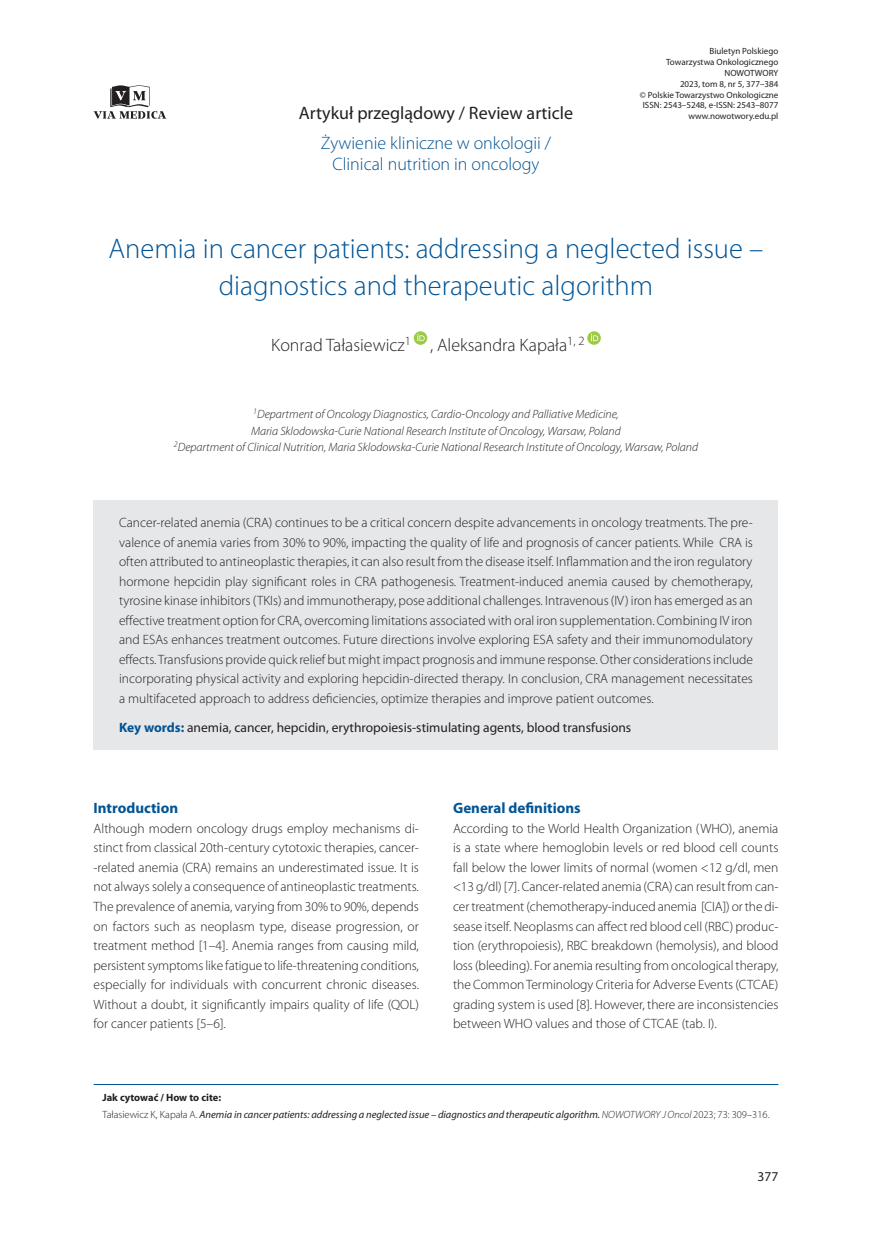
<style>
.page{position:relative;width:872px;height:1234px;background:#fff}
.page>*{position:absolute;margin:0;border:0;box-sizing:border-box;transform-origin:0 0}
._02_Tytul{font:300 28.5px/37.5px "Myriad Pro";color:#005495;text-align:center}
.t1{font:300 18px/21px "Myriad Pro";color:#005495;text-align:center}
._03_Autor{font:300 18px "Myriad Pro";color:#231f20}
.t2{font:18px "Myriad Pro";color:#231f20}
._12_Srodtytul_1{font:700 15px "Myriad Pro";color:#005495}
._08_Tekst_bez_wcieci{font:300 13.5px/19.5px "Myriad Pro";color:#231f20;text-align:justify}
._06_Streszczenie_tek{font:300 13.5px/19.5px "Myriad Pro";color:#231f20;text-align:justify}
._06_Streszczenie_slo{font:13.5px "Myriad Pro";color:#231f20}
._03_Afiliacje{font:italic 300 12px/16.5px "Myriad Pro";color:#231f20;text-align:center}
.t3{font:italic 10.5px "Myriad Pro";color:#231f20}
.t4{font:700 10.5px "Myriad Pro";letter-spacing:-.005em;color:#231f20}
.t5{font:9px/10.8px "Myriad Pro";color:#231f20;text-align:right}
.s1{font-weight:700;color:#005495}
.s2{font-weight:300;font-style:normal}
.s3{font-weight:300}
</style>
<div class="page">
<svg style="left:94px;top:85px;width:72px;height:34px"></svg>
<div style="left:414px;top:331px;width:13px;height:14px;background:#9bcb44;border-radius:50%"></div>
<svg style="left:417px;top:333px;width:8px;height:8px"></svg>
<svg style="left:587px;top:331px;width:14px;height:14px"></svg>
<svg style="left:591px;top:333px;width:7px;height:8px"></svg>
<div style="left:94px;top:500px;width:684px;height:249px;background:#e6e7e9"></div>
<hr style="left:94px;top:1083px;width:684px;height:1px;background:#005495">
<h2 class="t2" style="left:299px;top:102px;width:276px">Artykuł przeglądowy / Review article</h2>
<h2 class="t1" style="left:321px;top:132px;width:232px">Żywienie kliniczne w onkologii /<br>Clinical nutrition in oncology</h2>
<p class="t5" style="left:640px;top:46px;width:140px">Biuletyn Polskiego<br>Towarzystwa Onkologicznego<br>NOWOTWORY<br>2023, tom 8, nr 5, 377–384<br>© Polskie Towarzystwo Onkologiczne<br>ISSN: 2543–5248, e-ISSN: 2543–8077 www.nowotwory.edu.pl</p>
<p class="_02_Tytul" style="left:109px;top:229px;width:656px">Anemia in cancer patients: addressing a neglected issue – diagnostics and therapeutic algorithm</p>
<p class="_03_Autor" style="left:271px;top:334px;width:315px">Konrad Tałasiewicz<sup>1</sup> , Aleksandra Kapała<sup>1,</sup> <sup>2</sup></p>
<p class="_03_Afiliacje" style="left:174px;top:406px;width:526px"><sup>1</sup>Department of Oncology Diagnostics, Cardio-Oncology and Palliative Medicine,<br>Maria Sklodowska-Curie National Research Institute of Oncology, Warsaw, Poland<br><sup>2</sup>Department of Clinical Nutrition, Maria Sklodowska-Curie National Research Institute of Oncology, Warsaw, Poland</p>
<p class="_06_Streszczenie_tek" style="left:119px;top:512px;width:635px">Cancer-related anemia (CRA) continues to be a critical concern despite advancements in oncology treatments. The pre&shy;valence of anemia varies from 30% to 90%, impacting the quality of life and prognosis of cancer patients. While CRA is often attributed to antineoplastic therapies, it can also result from the disease itself. Inflammation and the iron regulatory hormone hepcidin play significant roles in CRA pathogenesis. Treatment-induced anemia caused by chemotherapy, tyrosine kinase inhibitors (TKIs) and immunotherapy, pose additional challenges. Intravenous (IV) iron has emerged as an effective treatment option for CRA, overcoming limitations associated with oral iron supplementation. Combining IV iron and ESAs enhances treatment outcomes. Future directions involve exploring ESA safety and their immunomodulatory effects. Transfusions provide quick relief but might impact prognosis and immune response. Other considerations include incorporating physical activity and exploring hepcidin-directed therapy. In conclusion, CRA management necessitates a multifaceted approach to address deficiencies, optimize therapies and improve patient outcomes.</p>
<p class="_06_Streszczenie_slo" style="left:119px;top:719px;width:513px"><span class="s1">Key words:</span> anemia, cancer, hepcidin, erythropoiesis-stimulating agents, blood transfusions</p>
<p class="_12_Srodtytul_1" style="left:94px;top:798px;width:86px">Introduction</p>
<p class="_08_Tekst_bez_wcieci" style="left:94px;top:818px;width:327px">Although modern oncology drugs employ mechanisms di&shy;stinct from classical 20th-century cytotoxic therapies, cancer--related anemia (CRA) remains an underestimated issue. It is not always solely a consequence of antineoplastic treatments.<br>The prevalence of anemia, varying from 30% to 90%, depends on factors such as neoplasm type, disease progression, or treatment method [1–4]. Anemia ranges from causing mild, persistent symptoms like fatigue to life-threatening conditions, especially for individuals with concurrent chronic diseases.<br>Without a doubt, it significantly impairs quality of life (QOL) for cancer patients [5–6].</p>
<p class="_12_Srodtytul_1" style="left:453px;top:798px;width:129px">General definitions</p>
<p class="_08_Tekst_bez_wcieci" style="left:453px;top:818px;width:327px">According to the World Health Organization (WHO), anemia is a state where hemoglobin levels or red blood cell counts fall below the lower limits of normal (women &lt;12 g/dl, men &lt;13 g/dl) [7]. Cancer-related anemia (CRA) can result from can&shy;cer treatment (chemotherapy-induced anemia [CIA]) or the di&shy;sease itself. Neoplasms can affect red blood cell (RBC) produc&shy;tion (erythropoiesis), RBC breakdown (hemolysis), and blood loss (bleeding). For anemia resulting from oncological therapy, the Common Terminology Criteria for Adverse Events (CTCAE) grading system is used [8]. However, there are inconsistencies between WHO values and those of CTCAE (tab. I).</p>
<p class="t4" style="left:102px;top:1090px;width:120px">Jak cytować / How to cite:</p>
<p class="t3" style="left:102px;top:1107px;width:668px"><span class="s2">Tałasiewicz K, Kapała A.</span> Anemia in cancer patients: addressing a neglected issue – diagnostics and therapeutic algorithm. <span class="s3">NOWOTWORY J Oncol</span> <span class="s2">2023; 73: 309–316.</span></p>
<p class="_06_Streszczenie_slo" style="left:757px;top:1168px;width:22px">377</p>
</div>
